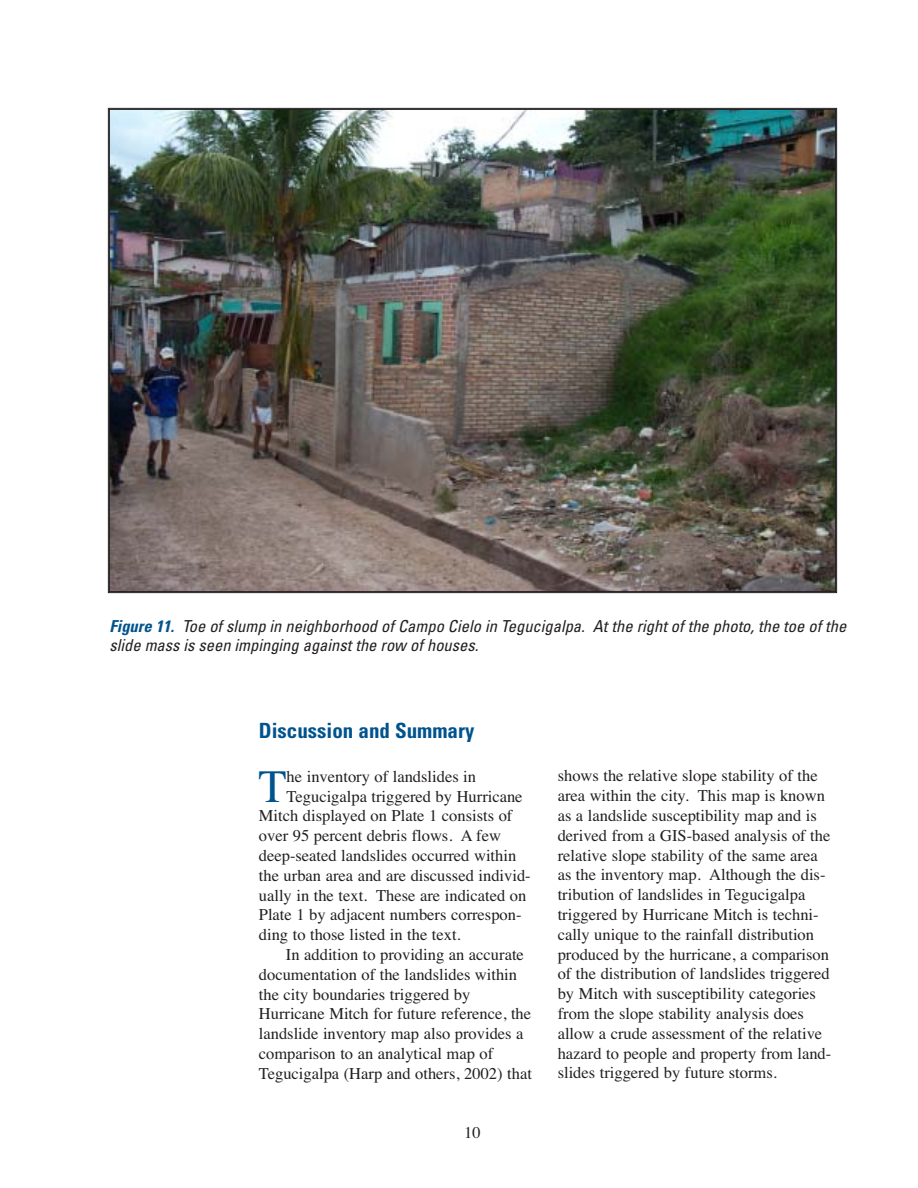
<style>
.page{position:relative;width:918px;height:1188px;background:#fff}
.page>*{position:absolute;margin:0;border:0;box-sizing:border-box;transform-origin:0 0}
.t1{font:46.35px "Times";color:#00538d}
.t2{font:700 condensed 21px "Univers";color:#00538d}
.t3{font:16.5px/19.8px "Times";color:#231f20}
.t4{font:italic condensed 16.5px/19.8px "Univers";color:#231f20}
.s1{font-weight:700;color:#00538d}
</style>
<div class="page">
<img style="left:111px;top:111px;width:723px;height:479px">
<p class="t4" style="left:110px;top:617px;width:738px"><span class="s1">Figure 11.</span> Toe of slump in neighborhood of Campo Cielo in Tegucigalpa. At the right of the photo, the toe of the slide mass is seen impinging against the row of houses.</p>
<p class="t2" style="left:259px;top:723px;width:217px">Discussion and Summary</p>
<h1 class="t1" style="left:258px;top:769px;width:30px">T</h1>
<p class="t3" style="left:287px;top:768px;width:191px">he inventory of landslides in</p>
<p class="t3" style="left:287px;top:788px;width:238px">Tegucigalpa triggered by Hurricane</p>
<p class="t3" style="left:259px;top:807px;width:255px">Mitch displayed on Plate 1 consists of</p>
<p class="t3" style="left:259px;top:827px;width:244px">over 95 percent debris flows. A few</p>
<p class="t3" style="left:259px;top:847px;width:259px">deep-seated landslides occurred within</p>
<p class="t3" style="left:259px;top:867px;width:273px">the urban area and are discussed individ-</p>
<p class="t3" style="left:259px;top:887px;width:269px">ually in the text. These are indicated on</p>
<p class="t3" style="left:259px;top:906px;width:264px">Plate 1 by adjacent numbers correspon-</p>
<p class="t3" style="left:259px;top:926px;width:203px">ding to those listed in the text.</p>
<p class="t3" style="left:286px;top:946px;width:240px">In addition to providing an accurate</p>
<p class="t3" style="left:259px;top:966px;width:260px">documentation of the landslides within</p>
<p class="t3" style="left:259px;top:986px;width:213px">the city boundaries triggered by</p>
<p class="t3" style="left:259px;top:1005px;width:274px">Hurricane Mitch for future reference, the</p>
<p class="t3" style="left:259px;top:1025px;width:266px">landslide inventory map also provides a</p>
<p class="t3" style="left:259px;top:1045px;width:236px">comparison to an analytical map of</p>
<p class="t3" style="left:259px;top:1065px;width:275px">Tegucigalpa (Harp and others, 2002) that</p>
<p class="t3" style="left:464px;top:1124px;width:18px">10</p>
<p class="t3" style="left:558px;top:768px;width:275px">shows the relative slope stability of the area within the city. This map is known as a landslide susceptibility map and is derived from a GIS-based analysis of the relative slope stability of the same area as the inventory map. Although the dis&shy;tribution of landslides in Tegucigalpa triggered by Hurricane Mitch is techni&shy;cally unique to the rainfall distribution produced by the hurricane, a comparison of the distribution of landslides triggered by Mitch with susceptibility categories from the slope stability analysis does allow a crude assessment of the relative hazard to people and property from land&shy;slides triggered by future storms.</p>
</div>
